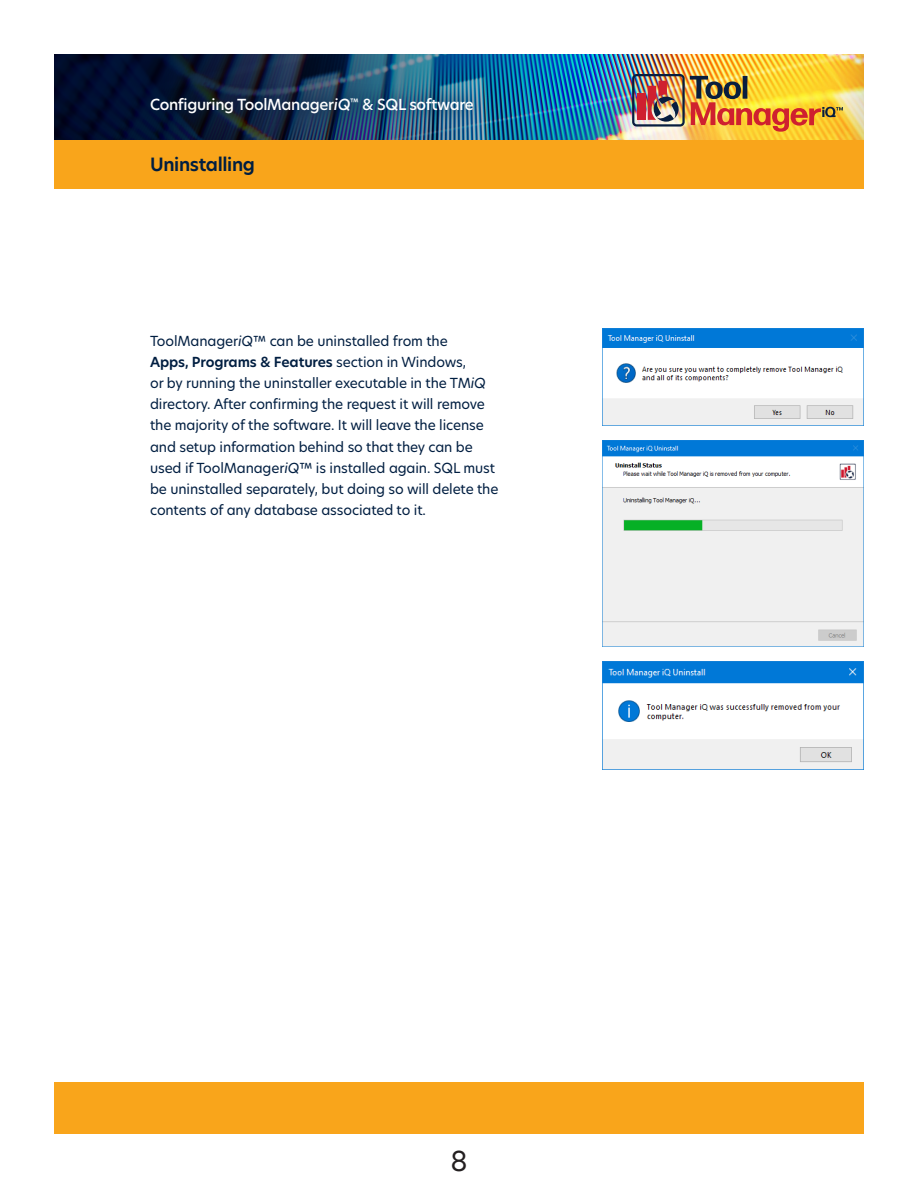
<style>
.page{position:relative;width:918px;height:1188px;background:#fff}
.page>*{position:absolute;margin:0;border:0;box-sizing:border-box;transform-origin:0 0}
.t1{font:27px "Hero New";color:#231f20}
.t2{font:600 18px "Hero New";letter-spacing:-.02em;color:#001e41}
.t3{font:500 15px "Hero New";letter-spacing:-.02em;color:#fff}
.t4{font:13.65px/21.1px "Hero New";letter-spacing:-.01em;color:#001e41}
.s1{font-style:italic}
.s2{font-weight:600}
</style>
<div class="page">
<img style="left:54px;top:54px;width:810px;height:86px">
<div style="left:54px;top:140px;width:810px;height:48px;background:#f9a51b"></div>
<div style="left:54px;top:1082px;width:810px;height:52px;background:#f9a51b"></div>
<img style="left:137px;top:83px;width:350px;height:44px">
<img style="left:602px;top:329px;width:262px;height:97px">
<img style="left:602px;top:440px;width:262px;height:206px">
<img style="left:602px;top:661px;width:262px;height:108px">
<img style="left:632px;top:74px;width:211px;height:58px">
<p class="t3" style="left:150px;top:94px;width:325px">Configuring ToolManager<span class="s1">iQ</span><sup>™</sup> &amp; SQL software</p>
<p class="t2" style="left:150px;top:152px;width:106px">Uninstalling</p>
<p class="t4" style="left:150px;top:330px;width:350px">ToolManager<span class="s1">iQ</span>™ can be uninstalled from the<br><span class="s2">Apps, Programs &amp; Features</span> section in Windows,<br>or by running the uninstaller executable in the TM<span class="s1">iQ </span>directory. After confirming the request it will remove the majority of the software. It will leave the license and setup information behind so that they can be used if ToolManager<span class="s1">iQ</span>™ is installed again. SQL must be uninstalled separately, but doing so will delete the contents of any database associated to it.</p>
<h1 class="t1" style="left:450px;top:1142px;width:19px">8</h1>
</div>
